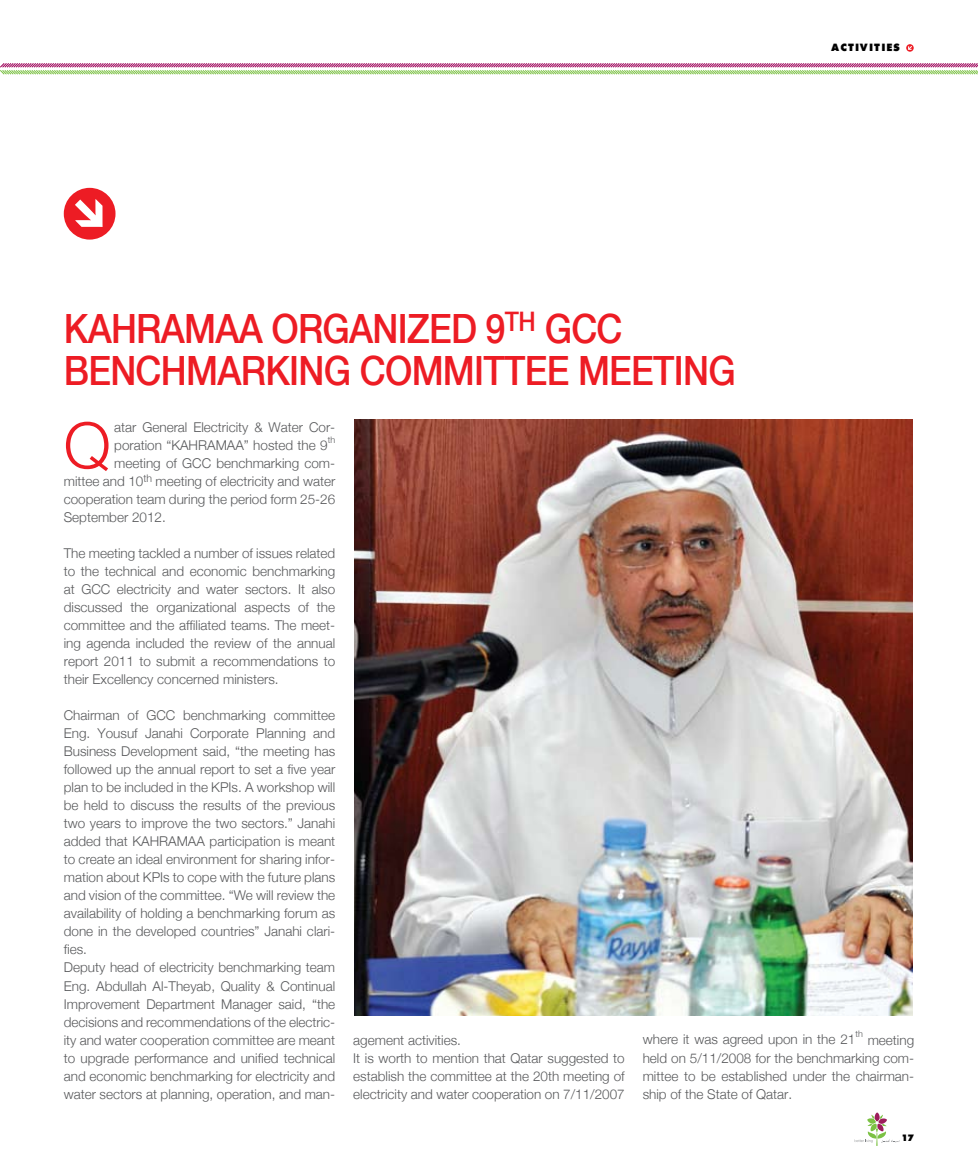
<style>
.page{position:relative;width:978px;height:1170px;background:#fff}
.page>*{position:absolute;margin:0;border:0;box-sizing:border-box;transform-origin:0 0}
.t1{font:300 63.9px "Helvetica Neue";color:#ed1c24}
.t2{font:500 40.35px/42px "Helvetica Neue";letter-spacing:-.02em;color:#ed1c24;scale:.89 1}
.t3{font:300 13.5px/18px "Helvetica Neue";color:#58595b}
.t4{font:800 13.5px "Futuri";letter-spacing:.06em;color:#000}
.t5{font:800 12px "Futuri";color:#000}
.t6{font:300 9px "Helvetica Neue";color:#58595b}
</style>
<div class="page">
<svg style="left:0;top:63px;width:978px;height:12px"></svg>
<svg style="left:855px;top:1112px;width:44px;height:33px"></svg>
<svg style="left:906px;top:44px;width:8px;height:8px"></svg>
<svg style="left:64px;top:188px;width:52px;height:51px"></svg>
<img style="left:354px;top:419px;width:558px;height:596px">
<p class="t4" style="left:831px;top:41px;width:70px">ACTIVITIES</p>
<h2 class="t2" style="left:64px;top:307px;width:629px">KAHRAMAA ORGANIZED 9<sup>TH</sup> GCC<br>BENCHMARKING COMMITTEE MEE</h2>
<h2 class="t2" style="left:653px;top:349px;width:87px">TING</h2>
<h1 class="t1" style="left:64px;top:406px;width:48px">Q</h1>
<p class="t3" style="left:114px;top:418px;width:222px">atar General Electricity &amp; Water Cor&shy;poration “KAHRAMAA” hosted the 9</p>
<p class="t6" style="left:328px;top:434px;width:9px">th</p>
<p class="t3" style="left:64px;top:454px;width:273px;text-align:justify;text-indent:51px">meeting of GCC benchmarking com&shy;mittee and 10<sup>th</sup> meeting of electricity and water cooperation team during the period form 25-26<br>September 2012.</p>
<p class="t3" style="left:64px;top:544px;width:273px;text-align:justify">The meeting tackled a number of issues related to the technical and economic benchmarking at GCC electricity and water sectors. It also discussed the organizational aspects of the committee and the affiliated teams. The meet&shy;ing agenda included the review of the annual report 2011 to submit a recommendations to their Excellency concerned ministers.</p>
<p class="t3" style="left:64px;top:706px;width:103px">Chairman of GCC</p>
<p class="t3" style="left:64px;top:706px;width:273px;text-indent:119px">benchmarking committee Eng. Yousuf Janahi Corporate Planning and Business Development said, “the meeting has followed up the annual report to set a five year plan to be included in the KPIs. A workshop will be held to discuss the results of the previous two years to improve the two sectors.” Janahi added that KAHRAMAA participation is meant to create an ideal environment for sharing infor&shy;mation about KPIs to cope with the future plans and vision of the committee. “We will review the availability of holding a benchmarking forum as done in the developed countries” Janahi clari&shy;fies.<br>Deputy head of electricity benchmarking team Eng. Abdullah Al-Theyab, Quality &amp; Continual Improvement Department Manager said, “the decisions and recommendations of the electric&shy;ity and water cooperation committee are meant to upgrade performance and unified technical and economic benchmarking for electricity and water sectors at planning, operation, and man-</p>
<p class="t6" style="left:855px;top:1028px;width:9px">th</p>
<p class="t3" style="left:643px;top:1030px;width:273px;text-align:justify;text-indent:225px">meeting held on 5/11/2008 for the benchmarking com&shy;mittee to be established under the chairman&shy;ship of the State of Qatar.</p>
<p class="t3" style="left:353px;top:1030px;width:273px">agement activities.<br>It is worth to mention that Qatar suggested to establish the committee at the 20th meeting of electricity and water cooperation on 7/11/2007</p>
<p class="t3" style="left:643px;top:1030px;width:214px">where it was agreed upon in the 21</p>
<p class="t5" style="left:901px;top:1131px;width:15px">17</p>
</div>
